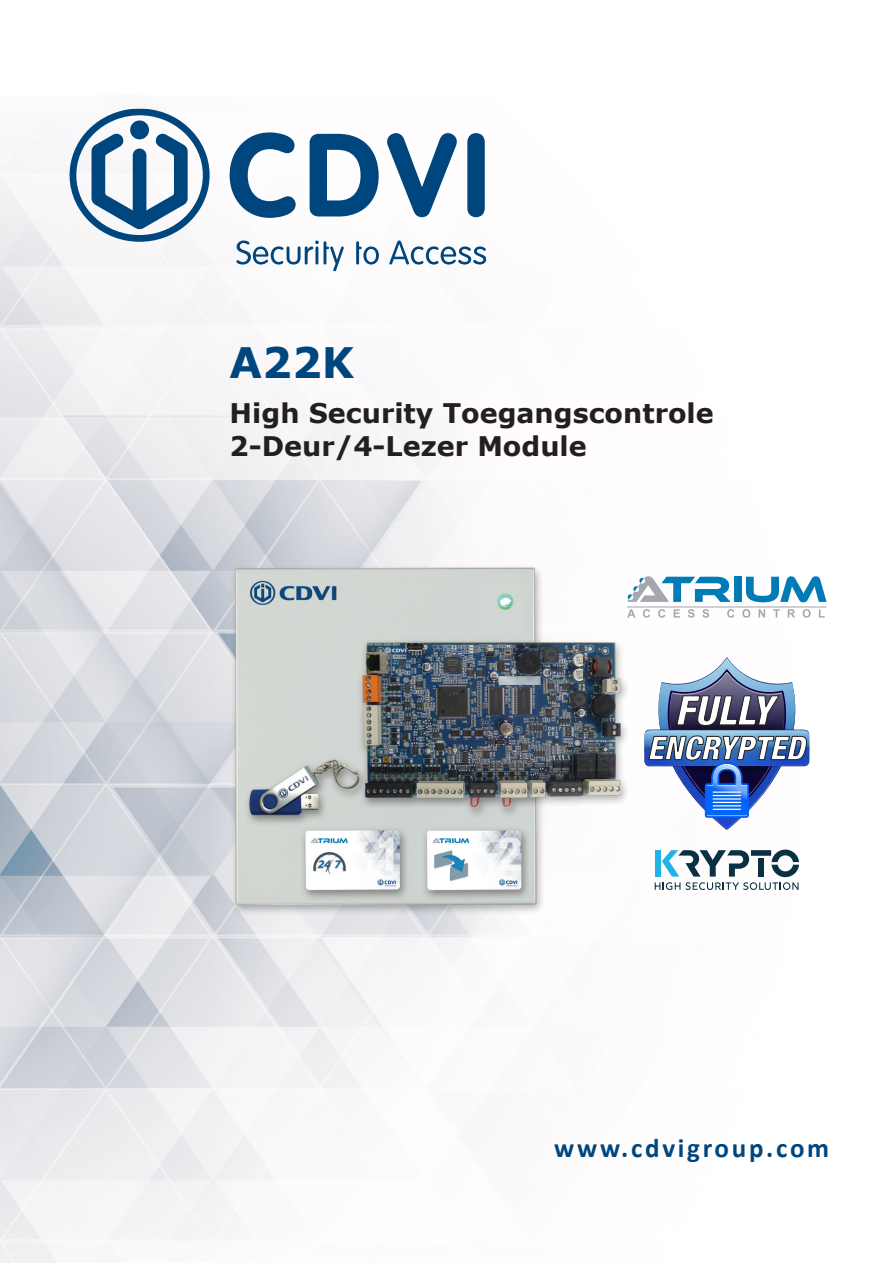
<style>
.page{position:relative;width:893px;height:1263px;background:#fff}
.page>*{position:absolute;margin:0;border:0;box-sizing:border-box;transform-origin:0 0}
.Product_name{font:700 42px "Verdana";color:#00467e}
.t1{font:700 27px "Verdana";color:#231f20}
.t2{font:700 27px "Calibri";letter-spacing:.1em;color:#00467e}
</style>
<div class="page">
<img style="left:0;top:108px;width:827px;height:1155px">
<svg style="left:64px;top:109px;width:148px;height:133px"></svg>
<svg style="left:236px;top:240px;width:108px;height:31px"></svg>
<svg style="left:356px;top:241px;width:23px;height:23px"></svg>
<svg style="left:389px;top:240px;width:97px;height:24px"></svg>
<svg style="left:230px;top:132px;width:66px;height:86px"></svg>
<svg style="left:310px;top:134px;width:69px;height:82px"></svg>
<svg style="left:387px;top:133px;width:70px;height:84px"></svg>
<div style="left:467px;top:133px;width:18px;height:84px;background:#00467e;border-radius:9px"></div>
<img style="left:205px;top:547px;width:452px;height:399px">
<img style="left:641px;top:657px;width:172px;height:173px">
<svg style="left:655px;top:849px;width:144px;height:41px"></svg>
<svg style="left:627px;top:609px;width:8px;height:8px"></svg>
<svg style="left:643px;top:609px;width:7px;height:9px"></svg>
<svg style="left:658px;top:609px;width:7px;height:9px"></svg>
<svg style="left:674px;top:609px;width:6px;height:8px"></svg>
<svg style="left:688px;top:609px;width:6px;height:9px"></svg>
<svg style="left:702px;top:609px;width:7px;height:9px"></svg>
<svg style="left:727px;top:609px;width:7px;height:9px"></svg>
<svg style="left:742px;top:609px;width:8px;height:9px"></svg>
<svg style="left:759px;top:609px;width:6px;height:8px"></svg>
<svg style="left:773px;top:609px;width:7px;height:8px"></svg>
<svg style="left:788px;top:609px;width:7px;height:8px"></svg>
<svg style="left:803px;top:609px;width:8px;height:9px"></svg>
<svg style="left:819px;top:609px;width:6px;height:8px"></svg>
<div style="left:734px;top:577px;width:7px;height:25px;background:#007bb6"></div>
<svg style="left:746px;top:576px;width:81px;height:26px"></svg>
<hr style="left:627px;top:606px;width:200px;height:1px;background:#a4a7ae">
<svg style="left:627px;top:576px;width:104px;height:26px"></svg>
<p class="Product_name" style="left:230px;top:333px;width:126px">A22K</p>
<p class="t1" style="left:230px;top:394px;width:486px">High Security Toegangscontrole</p>
<p class="t1" style="left:230px;top:427px;width:359px">2-Deur/4-Lezer Module</p>
<p class="t2" style="left:554px;top:1128px;width:277px">www.cdvigroup.com</p>
</div>
